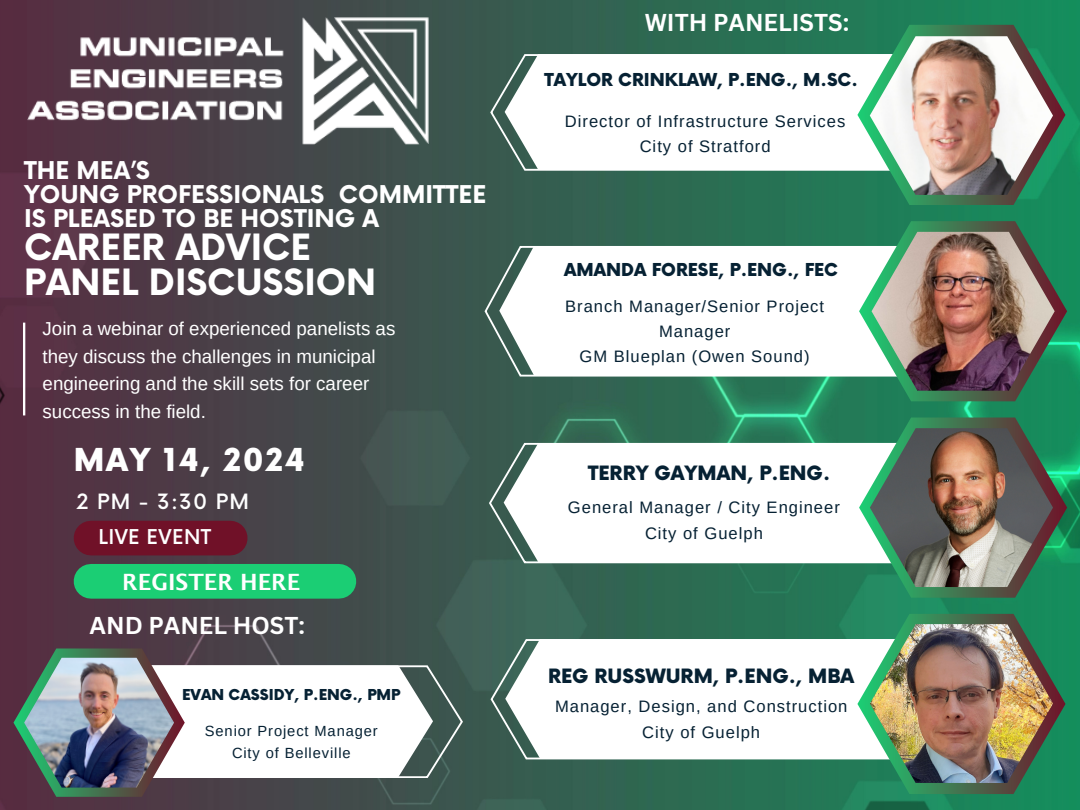
<style>
.page{position:relative;width:1080px;height:810px;background:#fff}
.page>*{position:absolute;margin:0;border:0;box-sizing:border-box;transform-origin:0 0}
.t1{font:700 35.31px/35.1px "Now";color:#fff}
.t2{font:900 30.81px "Now";letter-spacing:.06em;color:#fff}
.t3{font:700 23.88px/23.9px "Now";color:#fff}
.t4{font:700 23.75px "Canva Sans";color:#fff}
.t5{font:600 22.5px "Lucida Sans";color:#fff}
.t6{font:500 20.56px "Now";color:#fff}
.t7{font:500 19.88px "Now";letter-spacing:.02em;color:#fff}
.t8{font:900 19.25px "Now";color:#062133}
.t9{font:18.75px/27.6px "Arimo";color:#fff}
.t10{font:900 17.38px "Now";color:#062133}
.t11{font:16.56px/25.3px "Arimo";letter-spacing:.06em;color:#062133;text-align:center}
.t12{font:14.69px "Arimo";letter-spacing:.06em;color:#062133}
.t13{font:900 14.69px "Now";color:#062133}
</style>
<div class="page">
<img style="left:0;top:0;width:1080px;height:810px">
<svg style="left:601px;top:0;width:479px;height:26px;background:#227856"></svg>
<svg style="left:485px;top:246px;width:374px;height:130px"></svg>
<svg style="left:859px;top:221px;width:208px;height:180px"></svg>
<svg style="left:489px;top:443px;width:370px;height:120px"></svg>
<svg style="left:490px;top:54px;width:367px;height:117px"></svg>
<svg style="left:857px;top:25px;width:209px;height:180px;background:#47906d"></svg>
<div style="left:91px;top:564px;width:248px;height:35px;background:#1bce74"></div>
<div style="left:91px;top:521px;width:139px;height:34px;background:#701128"></div>
<svg style="left:491px;top:639px;width:366px;height:120px"></svg>
<svg style="left:857px;top:614px;width:209px;height:180px"></svg>
<img style="left:870px;top:624px;width:183px;height:159px">
<hr style="left:23px;top:323px;width:2px;height:92px;background:#fff">
<img style="left:870px;top:36px;width:183px;height:159px">
<img style="left:872px;top:232px;width:183px;height:159px">
<img style="left:27px;top:17px;width:401px;height:127px">
<svg style="left:185px;top:665px;width:278px;height:113px"></svg>
<svg style="left:13px;top:648px;width:172px;height:149px"></svg>
<img style="left:24px;top:658px;width:150px;height:130px">
<svg style="left:859px;top:418px;width:208px;height:180px;background:#47936e"></svg>
<img style="left:870px;top:428px;width:183px;height:159px">
<h5 class="t3" style="left:24px;top:160px;width:464px">THE MEA’S<br>YOUNG PROFESSIONALS COMMITTEE<br>IS PLEASED TO BE HOSTING A</h5>
<h5 class="t1" style="left:24px;top:232px;width:354px">CAREER ADVICE<br>PANEL DISCUSSION</h5>
<p class="t9" style="left:43px;top:315px;width:354px">Join a webinar of experienced panelists as they discuss the challenges in municipal engineering and the skill sets for career success in the field.</p>
<h4 class="t2" style="left:74px;top:443px;width:233px">MAY 14, 2024</h4>
<p class="t6" style="left:76px;top:490px;width:174px">2 PM - 3:30 PM</p>
<h3 class="t7" style="left:99px;top:526px;width:114px">LIVE EVENT</h3>
<p class="t5" style="left:122px;top:569px;width:180px">REGISTER HERE</p>
<h2 class="t4" style="left:90px;top:609px;width:217px">AND PANEL HOST:</h2>
<h1 class="t13" style="left:182px;top:687px;width:220px">EVAN CASSIDY, P.ENG., PMP</h1>
<h3 class="t12" style="left:205px;top:722px;width:174px">Senior Project Manager</h3>
<h4 class="t12" style="left:232px;top:745px;width:120px">City of Belleville</h4>
<h6 class="t4" style="left:645px;top:6px;width:206px">WITH PANELISTS:</h6>
<h6 class="t10" style="left:544px;top:70px;width:315px">TAYLOR CRINKLAW, P.ENG., M.SC.</h6>
<h2 class="t11" style="left:565px;top:108px;width:282px">Director of Infrastructure Services<br>City of Stratford</h2>
<h2 class="t10" style="left:564px;top:260px;width:276px">AMANDA FORESE, P.ENG., FEC</h2>
<p class="t11" style="left:565px;top:293px;width:260px">Branch Manager/Senior Project<br>Manager<br>GM Blueplan (Owen Sound)</p>
<h5 class="t8" style="left:588px;top:463px;width:244px">TERRY GAYMAN, P.ENG.</h5>
<h6 class="t11" style="left:568px;top:495px;width:274px">General Manager / City Engineer<br>City of Guelph</h6>
<p class="t8" style="left:548px;top:665px;width:308px">REG RUSSWURM, P.ENG., MBA</p>
<p class="t11" style="left:555px;top:694px;width:294px">Manager, Design, and Construction<br>City of Guelph</p>
</div>
